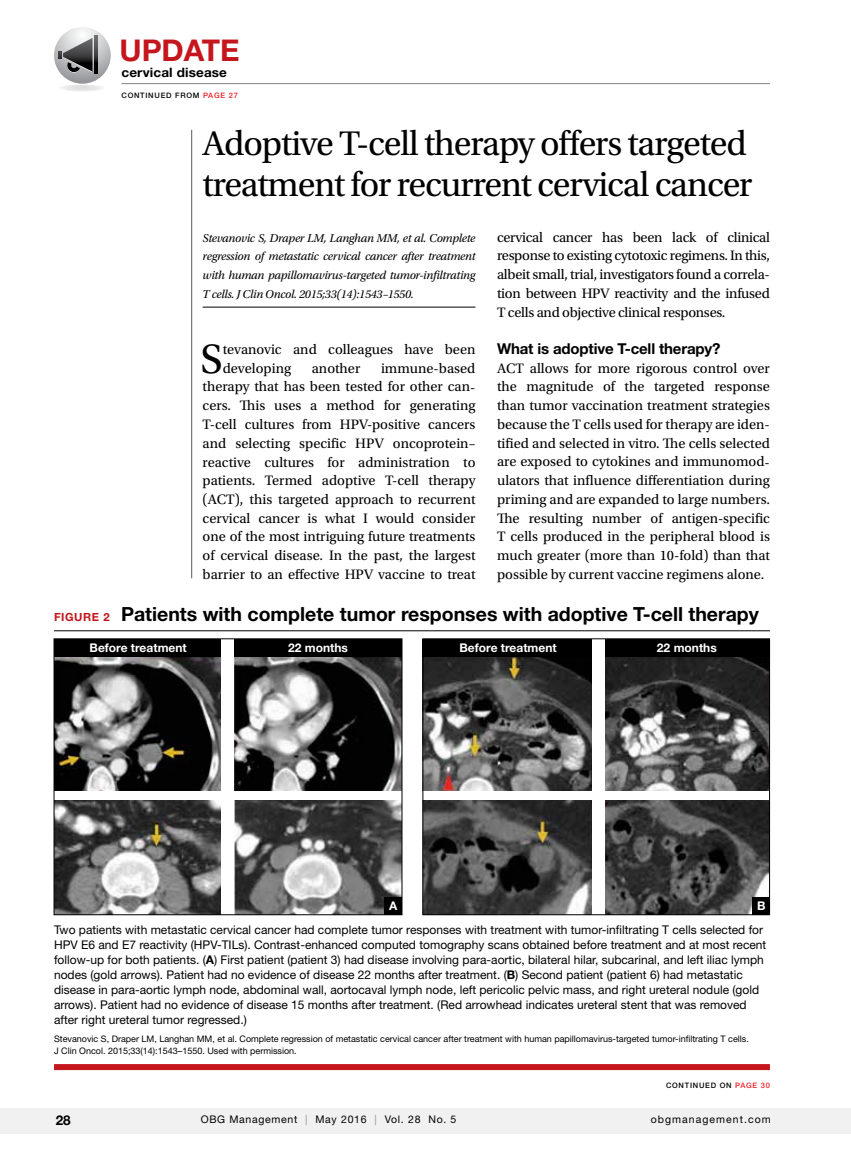
<style>
.page{position:relative;width:851px;height:1161px;background:#fff}
.page>*{position:absolute;margin:0;border:0;box-sizing:border-box;transform-origin:0 0}
.t1{font:43.05px "Utopia Std";color:#000}
.t2{font:36px/40.5px "Utopia Std";letter-spacing:-.03em;color:#000}
.t3{font:700 30px "Helvetica Neue LT Std";letter-spacing:-.005em;color:#c4161c}
.t4{font:700 19.5px "Helvetica Neue LT Std";color:#000}
.t5{font:700 15px "Helvetica Neue LT Std";letter-spacing:-.01em;color:#000}
.t6{font:14.4px/18.8px "Utopia Std";color:#000;text-align:justify}
.t7{font:700 13.5px "Helvetica Neue LT Std";color:#000}
.t8{font:700 12.9px "Helvetica Neue LT Std";letter-spacing:.01em;color:#000;scale:1.04 1}
.t9{font:12px/15px "Helvetica Neue LT Std";color:#000}
.t10{font:italic 12px/18.8px "Utopia Std";letter-spacing:-.02em;color:#000;text-align:justify}
.t11{font:700 12px "Helvetica Neue LT Std";color:#fff}
.t12{font:10.5px "Helvetica Neue LT Std";letter-spacing:.065em;color:#000}
.t13{font:10.5px "Helvetica Neue LT Std";letter-spacing:.1em;color:#000}
.t14{font:9px/12px "Helvetica Neue LT Std";color:#000}
.t15{font:500 7.5px "Helvetica Neue LT Std";letter-spacing:.1em;color:#000}
.s1{color:#ed1d24}
.s2{font-size:11.25px;color:#c4161c}
.s3{font-weight:700}
.s4{color:#939598}
</style>
<div class="page">
<hr style="left:191px;top:130px;width:1px;height:448px;background:#58595b">
<hr style="left:122px;top:83px;width:648px;height:1px;background:#808285">
<div style="left:0;top:1108px;width:850px;height:26px;background:#f1f1f2"></div>
<hr style="left:202px;top:307px;width:273px;height:1px;background:#000">
<svg style="left:58px;top:84px;width:47px;height:8px"></svg>
<svg style="left:54px;top:27px;width:57px;height:57px"></svg>
<svg style="left:58px;top:36px;width:40px;height:39px;background:#7c7d7e"></svg>
<div style="left:54px;top:1064px;width:716px;height:6px;background:#c4161c"></div>
<img style="left:56px;top:656px;width:344px;height:135px">
<img style="left:424px;top:656px;width:344px;height:135px">
<img style="left:56px;top:800px;width:344px;height:113px">
<img style="left:424px;top:800px;width:344px;height:113px">
<hr style="left:54px;top:630px;width:716px;height:1px;background:#000">
<div style="left:384px;top:897px;width:18px;height:18px;background:#000"></div>
<div style="left:54px;top:639px;width:168px;height:17px;background:#000"></div>
<div style="left:422px;top:639px;width:171px;height:17px;background:#000"></div>
<div style="left:234px;top:639px;width:168px;height:17px;background:#000"></div>
<div style="left:602px;top:639px;width:168px;height:17px;background:#000"></div>
<div style="left:752px;top:897px;width:18px;height:18px;background:#000"></div>
<div style="left:221px;top:636px;width:13px;height:280px;background:#fff"></div>
<div style="left:592px;top:636px;width:13px;height:280px;background:#fff"></div>
<div style="left:54px;top:638px;width:348px;height:277px;border:1px solid #000"></div>
<div style="left:422px;top:638px;width:348px;height:277px;border:1px solid #000"></div>
<h3 class="t3" style="left:120px;top:32px;width:121px">UPDATE</h3>
<p class="t8" style="left:121px;top:64px;width:103px">cervical disease</p>
<p class="t15" style="left:121px;top:91px;width:118px">CONTINUED FROM <span class="s1">PAGE 27</span></p>
<h2 class="t2" style="left:202px;top:124px;width:551px">Adoptive T-cell therapy offers targeted treatment for recurrent cervical cancer</h2>
<p class="t10" style="left:202px;top:228px;width:274px">Stevanovic S, Draper LM, Langhan MM, et al. Complete regression of metastatic cervical cancer after treatment with human papillomavirus-targeted tumor-infiltrating T cells. J Clin Oncol. 2015;33(14):1543–1550.</p>
<p class="t6" style="left:497px;top:228px;width:274px">cervical cancer has been lack of clinical response to existing cytotoxic regimens. In this, albeit small, trial, investigators found a correla&shy;tion between HPV reactivity and the infused T cells and objective clinical responses.</p>
<p class="t5" style="left:497px;top:339px;width:225px">What is adoptive T-cell therapy?</p>
<p class="t6" style="left:497px;top:359px;width:274px">ACT allows for more rigorous control over the magnitude of the targeted response than tumor vaccination treatment strategies because the T cells used for therapy are iden&shy;tified and selected in vitro. The cells selected are exposed to cytokines and immunomod&shy;ulators that influence differentiation during priming and are expanded to large numbers.<br>The resulting number of antigen-specific T cells produced in the peripheral blood is much greater (more than 10-fold) than that possible by current vaccine regimens alone.</p>
<h1 class="t1" style="left:201px;top:336px;width:24px">S</h1>
<p class="t6" style="left:223px;top:340px;width:254px">tevanovic and colleagues have been developing</p>
<p class="t6" style="left:202px;top:359px;width:274px;text-indent:178px">immune-based therapy that has been tested for other can&shy;cers. This uses a method for generating T-cell cultures from HPV-positive cancers and selecting specific HPV oncoprotein– reactive cultures for administration to patients. Termed adoptive T-cell therapy (ACT), this targeted approach to recurrent cervical cancer is what I would consider one of the most intriguing future treatments of cervical disease. In the past, the largest barrier to an effective HPV vaccine to treat</p>
<p class="t6" style="left:312px;top:359px;width:50px">another</p>
<h3 class="t4" style="left:54px;top:602px;width:706px"><span class="s2">FIGURE 2</span> Patients with complete tumor responses with adoptive T-cell therapy</h3>
<p class="t11" style="left:90px;top:641px;width:99px">Before treatment</p>
<p class="t11" style="left:288px;top:641px;width:61px">22 months</p>
<p class="t11" style="left:459px;top:641px;width:99px">Before treatment</p>
<p class="t11" style="left:657px;top:641px;width:61px">22 months</p>
<p class="t11" style="left:389px;top:899px;width:10px">A</p>
<p class="t11" style="left:757px;top:899px;width:10px">B</p>
<p class="t9" style="left:54px;top:922px;width:713px">Two patients with metastatic cervical cancer had complete tumor responses with treatment with tumor-infiltrating T cells selected for HPV E6 and E7 reactivity (HPV-TILs). Contrast-enhanced computed tomography scans obtained before treatment and at most recent follow-up for both patients. (<span class="s3">A</span>) First patient (patient 3) had disease involving para-aortic, bilateral hilar, subcarinal, and left iliac lymph nodes (gold arrows). Patient had no evidence of disease 22 months after treatment. (<span class="s3">B</span>) Second patient (patient 6) had metastatic disease in para-aortic lymph node, abdominal wall, aortocaval lymph node, left pericolic pelvic mass, and right ureteral nodule (gold arrows). Patient had no evidence of disease 15 months after treatment. (Red arrowhead indicates ureteral stent that was removed after right ureteral tumor regressed.)</p>
<p class="t14" style="left:54px;top:1033px;width:696px">Stevanovic S, Draper LM, Langhan MM, et al. Complete regression of metastatic cervical cancer after treatment with human papillomavirus-targeted tumor-infiltrating T cells.<br>J Clin Oncol. 2015;33(14):1543–1550. Used with permission.</p>
<p class="t7" style="left:56px;top:1112px;width:17px">28</p>
<p class="t12" style="left:201px;top:1114px;width:257px">OBG Management <span class="s4">|</span> May 2016 <span class="s4">|</span> Vol. 28 No. 5</p>
<p class="t15" style="left:666px;top:1080px;width:105px">CONTINUED ON <span class="s1">PAGE 30</span></p>
<p class="t13" style="left:650px;top:1114px;width:122px">obgmanagement.com</p>
</div>
